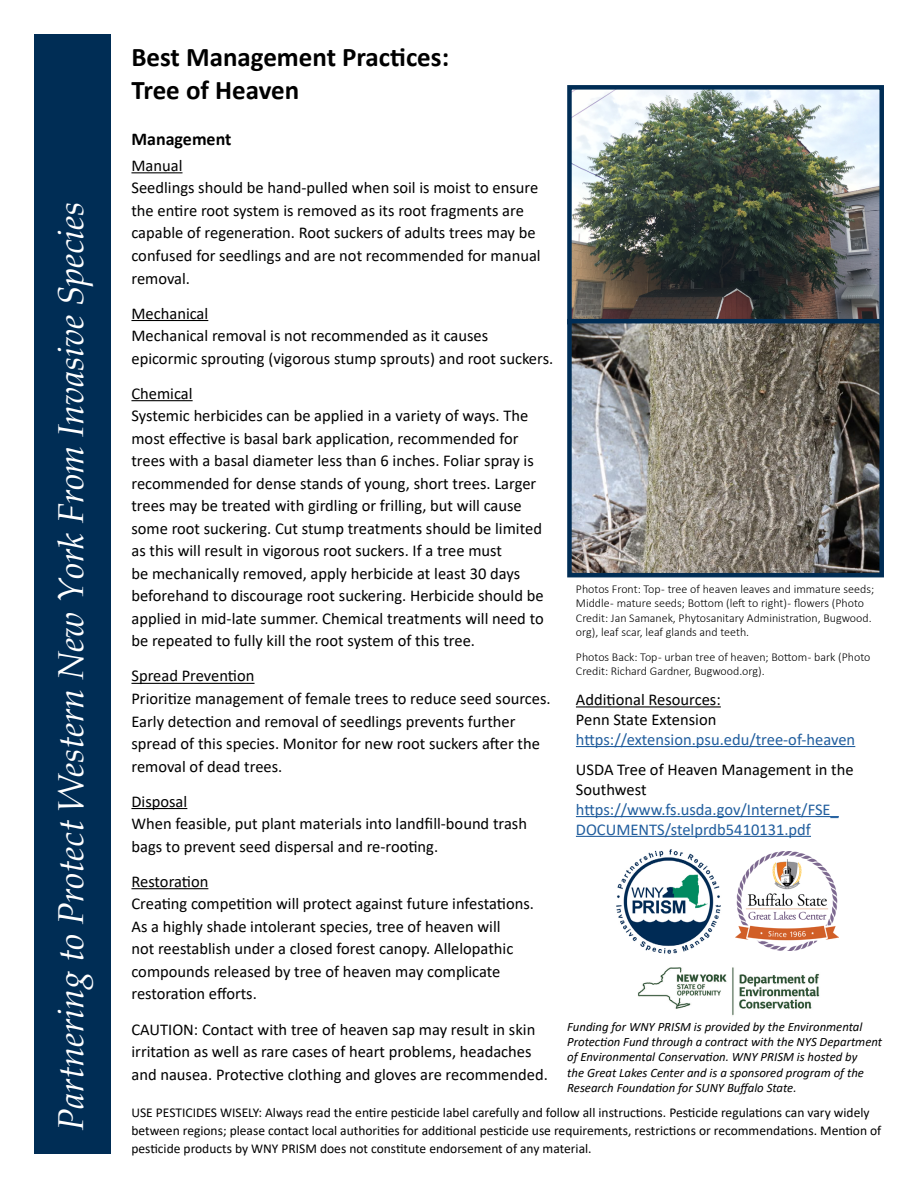
<style>
.page{position:relative;width:918px;height:1188px;background:#fff}
.page>*{position:absolute;margin:0;border:0;box-sizing:border-box;transform-origin:0 0}
.t1{font:italic 36px "Book Antiqua";color:#fff}
.t2{font:700 27px/32.4px "Calibri";color:#000}
.t3{font:700 18px "Calibri";color:#000}
.t4{font:16.5px/22.5px "Calibri";color:#000}
.t5{font:16.5px/19.8px "Calibri";color:#215e9e}
.t6{font:13.5px/18px "Calibri";color:#000}
.t7{font:italic 12.75px/15.3px "Calibri";color:#000}
.t8{font:300 12px/14.4px "Calibri";color:#000}
</style>
<div class="page">
<div style="left:34px;top:34px;width:77px;height:1120px;background:#002d55"></div>
<img style="left:572px;top:90px;width:307px;height:482px">
<div style="left:567px;top:85px;width:317px;height:239px;border:4px solid #002d55"></div>
<div style="left:567px;top:319px;width:317px;height:258px;border:4px solid #002d55"></div>
<img style="left:616px;top:849px;width:105px;height:105px">
<img style="left:638px;top:967px;width:182px;height:49px">
<hr style="left:576px;top:706px;width:145px;height:1px;background:#000">
<hr style="left:576px;top:746px;width:279px;height:1px;background:#215e9e">
<hr style="left:576px;top:816px;width:263px;height:1px;background:#215e9e">
<hr style="left:576px;top:836px;width:235px;height:1px;background:#215e9e">
<hr style="left:131px;top:172px;width:52px;height:1px;background:#000">
<hr style="left:131px;top:320px;width:77px;height:1px;background:#000">
<hr style="left:131px;top:400px;width:62px;height:1px;background:#000">
<hr style="left:131px;top:683px;width:124px;height:1px;background:#000">
<hr style="left:131px;top:808px;width:56px;height:1px;background:#000">
<hr style="left:131px;top:888px;width:77px;height:1px;background:#000">
<img style="left:736px;top:852px;width:102px;height:99px">
<h1 class="t1" style="left:46px;top:1131px;width:931px;rotate:-90deg">Partnering to Protect Western New York From Invasive Species</h1>
<h2 class="t2" style="left:131px;top:41px;width:319px">Best Management Practices:<br>Tree of Heaven</h2>
<p class="t3" style="left:131px;top:126px;width:102px">Management</p>
<p class="t4" style="left:131px;top:154px;width:411px">Manual<br>Seedlings should be hand-pulled when soil is moist to ensure the entire root system is removed as its root fragments are capable of regeneration. Root suckers of adults trees may be confused for seedlings and are not recommended for manual removal.</p>
<p class="t4" style="left:131px;top:302px;width:423px">Mechanical<br>Mechanical removal is not recommended as it causes epicormic sprouting (vigorous stump sprouts) and root suckers.</p>
<p class="t4" style="left:131px;top:382px;width:414px">Chemical<br>Systemic herbicides can be applied in a variety of ways. The most effective is basal bark application, recommended for trees with a basal diameter less than 6 inches. Foliar spray is recommended for dense stands of young, short trees. Larger trees may be treated with girdling or frilling, but will cause some root suckering. Cut stump treatments should be limited as this will result in vigorous root suckers. If a tree must<br>be mechanically removed, apply herbicide at least 30 days beforehand to discourage root suckering. Herbicide should be applied in mid-late summer. Chemical treatments will need to be repeated to fully kill the root system of this tree.</p>
<p class="t4" style="left:131px;top:664px;width:421px">Spread Prevention<br>Prioritize management of female trees to reduce seed sources.<br>Early detection and removal of seedlings prevents further spread of this species. Monitor for new root suckers after the removal of dead trees.</p>
<p class="t4" style="left:131px;top:790px;width:397px">Disposal<br>When feasible, put plant materials into landfill-bound trash bags to prevent seed dispersal and re-rooting.</p>
<p class="t4" style="left:131px;top:870px;width:404px">Restoration<br>Creating competition will protect against future infestations.<br>As a highly shade intolerant species, tree of heaven will<br>not reestablish under a closed forest canopy. Allelopathic compounds released by tree of heaven may complicate restoration efforts.</p>
<p class="t4" style="left:131px;top:1017px;width:418px">CAUTION: Contact with tree of heaven sap may result in skin irritation as well as rare cases of heart problems, headaches and nausea. Protective clothing and gloves are recommended.</p>
<p class="t8" style="left:576px;top:581px;width:300px">Photos Front: Top - tree of heaven leaves and immature seeds; Middle - mature seeds; Bottom (left to right) - flowers (Photo Credit: Jan Samanek, Phytosanitary Administration, Bugwood. org), leaf scar, leaf glands and teeth.</p>
<p class="t8" style="left:576px;top:650px;width:296px">Photos Back: Top - urban tree of heaven; Bottom - bark (Photo<br>Credit: Richard Gardner, Bugwood.org).</p>
<p class="t4" style="left:576px;top:689px;width:146px;line-height:19.8px">Additional Resources:<br>Penn State Extension</p>
<p class="t5" style="left:576px;top:729px;width:281px">https://extension.psu.edu/tree-of-heaven</p>
<p class="t4" style="left:576px;top:759px;width:279px;line-height:19.8px">USDA Tree of Heaven Management in the<br>Southwest</p>
<p class="t5" style="left:576px;top:799px;width:264px">https://www.fs.usda.gov/Internet/FSE_<br>DOCUMENTS/stelprdb5410131.pdf</p>
<p class="t7" style="left:567px;top:1018px;width:316px">Funding for WNY PRISM is provided by the Environmental Protection Fund through a contract with the NYS Department of Environmental Conservation. WNY PRISM is hosted by<br>the Great Lakes Center and is a sponsored program of the Research Foundation for SUNY Buffalo State.</p>
<p class="t6" style="left:131px;top:1103px;width:751px">USE PESTICIDES WISELY: Always read the entire pesticide label carefully and follow all instructions. Pesticide regulations can vary widely between regions; please contact local authorities for additional pesticide use requirements, restrictions or recommendations. Mention of pesticide products by WNY PRISM does not constitute endorsement of any material.</p>
</div>
